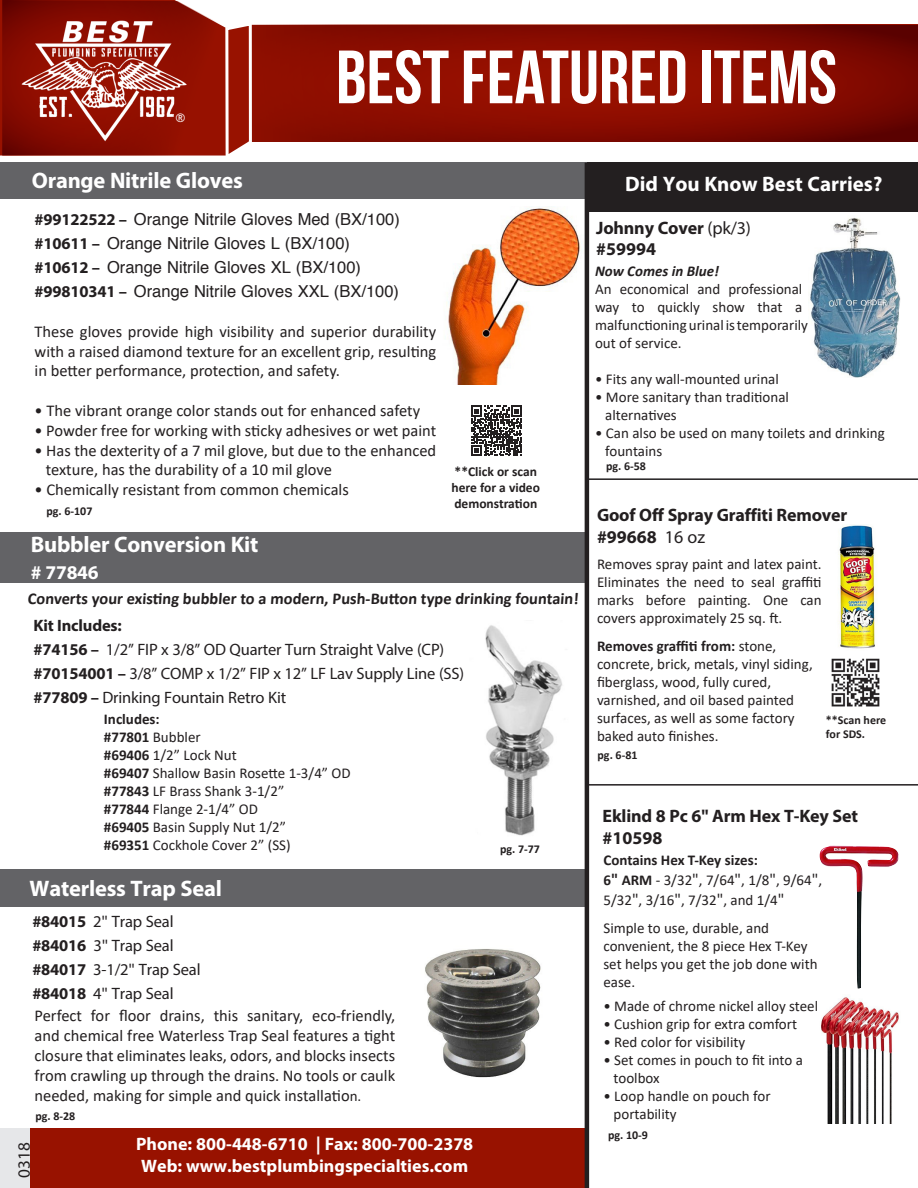
<style>
.page{position:relative;width:918px;height:1188px;background:#fff}
.page>*{position:absolute;margin:0;border:0;box-sizing:border-box;transform-origin:0 0}
.t1{font:75.3px "Bebas Neue";color:#fff}
.t2{font:700 22.5px "Myriad Pro";letter-spacing:-.01em;color:#fff}
.t3{font:700 21px "Myriad Pro";color:#fff}
.t4{font:700 19.5px "Myriad Pro";letter-spacing:-.01em;color:#fff}
.t5{font:700 18px/21.6px "Myriad Pro";letter-spacing:-.01em;color:#231f20}
.t6{font:700 18px "Myriad Pro";color:#fff}
.t7{font:17.25px "Myriad Pro";color:#231f20}
.t8{font:16.5px/19.8px "Calibri";color:#231f20;text-align:justify}
.t9{font:16.5px "Myriad Pro";letter-spacing:-.01em;color:#231f20}
.t10{font:16.5px "Helvetica";color:#231f20}
.t11{font:700 16.5px "Calibri";color:#231f20}
.t12{font:700 16.5px "Myriad Pro";letter-spacing:-.01em;color:#231f20}
.t13{font:15px/18px "Calibri";color:#231f20}
.t14{font:700 15px "Calibri";color:#231f20}
.t15{font:italic 700 15px "Calibri";color:#231f20}
.t16{font:15px "Segoe UI";color:#fff}
.t17{font:700 13.5px/16.2px "Calibri";color:#231f20}
.t18{font:700 12px/14.4px "Calibri";color:#231f20}
.s1{font-family:"Myriad Pro";font-weight:700}
.s2{font-weight:700}
.s3{font-family:"Calibri"}
.s4{font-size:15px}
.s5{font-weight:400}
.s6{font-weight:700;font-size:16.5px}
.s7{font-size:16.5px}
</style>
<div class="page">
<img style="left:446px;top:206px;width:139px;height:179px">
<img style="left:485px;top:621px;width:105px;height:216px">
<div style="left:0;top:869px;width:585px;height:38px;background:#636366"></div>
<svg style="left:253px;top:24px;width:665px;height:117px;background:#880c00"></svg>
<svg style="left:0;top:0;width:253px;height:156px"></svg>
<img style="left:3px;top:17px;width:203px;height:127px">
<div style="left:0;top:1128px;width:572px;height:60px;background:#e6e7e9"></div>
<div style="left:30px;top:1128px;width:555px;height:60px;background:#981200"></div>
<div style="left:0;top:162px;width:588px;height:37px;background:#636366"></div>
<div style="left:0;top:532px;width:586px;height:51px;background:#636366"></div>
<div style="left:588px;top:162px;width:330px;height:50px;background:#231f20"></div>
<hr style="left:589px;top:478px;width:329px;height:2px;background:#231f20">
<hr style="left:589px;top:784px;width:329px;height:2px;background:#231f20">
<hr style="left:585px;top:163px;width:4px;height:1025px;background:#231f20">
<img style="left:425px;top:949px;width:116px;height:129px">
<img style="left:810px;top:217px;width:90px;height:161px">
<img style="left:838px;top:524px;width:38px;height:125px">
<img style="left:831px;top:658px;width:49px;height:49px">
<img style="left:820px;top:846px;width:79px;height:143px">
<svg style="left:472px;top:406px;width:50px;height:50px"></svg>
<img style="left:821px;top:997px;width:78px;height:127px">
<p class="t16" style="left:174px;top:104px;width:15px">®</p>
<p class="t1" style="left:336px;top:36px;width:502px">BESTFEATURED ITEMS</p>
<p class="t2" style="left:32px;top:165px;width:213px">Orange Nitrile Gloves</p>
<p class="t3" style="left:625px;top:170px;width:259px">Did You Know Best Carries?</p>
<p class="t10" style="left:35px;top:207px;width:367px"><span class="s1">#99122522 –</span> Orange Nitrile Gloves Med (BX/100)</p>
<p class="t10" style="left:35px;top:231px;width:317px"><span class="s1">#10611 –</span> Orange Nitrile Gloves L (BX/100)</p>
<p class="t10" style="left:35px;top:255px;width:328px"><span class="s1">#10612 –</span> Orange Nitrile Gloves XL (BX/100)</p>
<p class="t10" style="left:35px;top:279px;width:366px"><span class="s1">#99810341 –</span> Orange Nitrile Gloves XXL (BX/100)</p>
<p class="t8" style="left:35px;top:321px;width:403px">These gloves provide high visibility and superior durability with a raised diamond texture for an excellent grip, resulting in better performance, protection, and safety.</p>
<p class="t8" style="left:35px;top:400px;width:387px">• The vibrant orange color stands out for enhanced safety</p>
<p class="t8" style="left:35px;top:420px;width:403px">• Powder free for working with sticky adhesives or wet paint</p>
<p class="t8" style="left:35px;top:440px;width:403px">• Has the dexterity of a 7 mil glove, but due to the enhanced</p>
<p class="t8" style="left:46px;top:460px;width:288px">texture, has the durability of a 10 mil glove</p>
<p class="t8" style="left:35px;top:479px;width:316px">• Chemically resistant from common chemicals</p>
<p class="t18" style="left:46px;top:504px;width:48px">pg. 6-107</p>
<p class="t2" style="left:31px;top:530px;width:229px">Bubbler Conversion Kit</p>
<p class="t4" style="left:31px;top:560px;width:69px"># 77846</p>
<p class="t17" style="left:452px;top:463px;width:90px">**Click or scan here for a video demonstration</p>
<p class="t11" style="left:27px;top:587px;width:554px">Converts your existing bubbler to a modern, Push-Button type drinking fountain!</p>
<p class="t12" style="left:33px;top:615px;width:90px">Kit Includes:</p>
<p class="t9" style="left:33px;top:640px;width:412px"><span class="s2">#74156 –</span> 1/2” FIP x 3/8” OD Quarter Turn Straight Valve (CP)</p>
<p class="t9" style="left:33px;top:664px;width:432px"><span class="s2">#70154001 –</span> 3/8” COMP x 1/2” FIP x 12” LF Lav Supply Line (SS)</p>
<p class="t9" style="left:33px;top:688px;width:254px"><span class="s2">#77809 –</span> Drinking Fountain Retro Kit</p>
<p class="t14" style="left:104px;top:708px;width:57px">Includes:</p>
<p class="t13" style="left:104px;top:728px;width:98px"><span class="s2">#77801</span> Bubbler</p>
<p class="t13" style="left:104px;top:746px;width:134px"><span class="s2">#69406</span> 1/2” Lock Nut</p>
<p class="t13" style="left:104px;top:764px;width:248px"><span class="s2">#69407</span> Shallow Basin Rosette 1-3/4” OD</p>
<p class="t13" style="left:104px;top:782px;width:182px"><span class="s2">#77843</span> LF Brass Shank 3-1/2”</p>
<p class="t13" style="left:104px;top:800px;width:156px"><span class="s2">#77844</span> Flange 2-1/4” OD</p>
<p class="t13" style="left:104px;top:818px;width:184px"><span class="s2">#69405</span> Basin Supply Nut 1/2”</p>
<p class="t13" style="left:104px;top:836px;width:188px"><span class="s2">#69351</span> Cockhole Cover 2” (SS)</p>
<p class="t2" style="left:30px;top:873px;width:194px">Waterless Trap Seal</p>
<p class="t9" style="left:32px;top:911px;width:143px"><span class="s2">#84015</span> 2<span class="s3">"</span> Trap Seal</p>
<p class="t9" style="left:32px;top:935px;width:143px"><span class="s2">#84016</span> 3<span class="s3">"</span> Trap Seal</p>
<p class="t9" style="left:32px;top:959px;width:170px"><span class="s2">#84017</span> 3-1/2<span class="s3">"</span> Trap Seal</p>
<p class="t9" style="left:32px;top:983px;width:143px"><span class="s2">#84018</span> 4<span class="s3">"</span> Trap Seal</p>
<p class="t8" style="left:35px;top:1006px;width:362px">Perfect for floor drains, this sanitary, eco-friendly, and chemical free Waterless Trap Seal features a tight closure that eliminates leaks, odors, and blocks insects from crawling up through the drains. No tools or caulk needed, making for simple and quick installatio<span class="s4">n.</span></p>
<p class="t18" style="left:35px;top:1108px;width:41px">pg. 8-28</p>
<p class="t7" style="left:13px;top:1178px;width:37px;rotate:-90deg">0318</p>
<p class="t6" style="left:136px;top:1133px;width:339px">Phone: 800-448-6710 | Fax: 800-700-2378</p>
<p class="t6" style="left:141px;top:1154px;width:328px">Web: www.bestplumbingspecialties.com</p>
<p class="t18" style="left:500px;top:841px;width:41px">pg. 7-77</p>
<p class="t5" style="left:596px;top:216px;width:156px">Johnny Cover <span class="s5">(pk/3)</span></p>
<p class="t5" style="left:596px;top:238px;width:61px">#59994</p>
<p class="t15" style="left:595px;top:260px;width:125px">Now Comes in Blue!</p>
<p class="t13" style="left:595px;top:279px;width:214px">An economical and professional way to quickly show that a malfunctioning urinal is temporarily out of service.</p>
<p class="t13" style="left:595px;top:369px;width:185px">• Fits any wall-mounted urinal</p>
<p class="t13" style="left:595px;top:387px;width:195px">• More sanitary than traditional</p>
<p class="t13" style="left:605px;top:405px;width:73px">alternatives</p>
<p class="t13" style="left:595px;top:423px;width:291px">• Can also be used on many toilets and drinking</p>
<p class="t13" style="left:605px;top:441px;width:58px">fountains</p>
<p class="t18" style="left:606px;top:459px;width:41px">pg. 6-58</p>
<p class="t5" style="left:597px;top:504px;width:252px">Goof Off Spray Graffiti Remover #99668 <span class="s5">16 oz</span></p>
<p class="t13" style="left:597px;top:554px;width:226px;text-align:justify">Removes spray paint and latex paint.<br>Eliminates the need to seal graffiti marks before painting. One can covers approximately 25 sq. ft.</p>
<p class="t13" style="left:597px;top:636px;width:217px"><span class="s2">Removes graffiti from:</span> stone, concrete, brick, metals, vinyl siding, fiberglass, wood, fully cured, varnished, and oil based painted surfaces, as well as some factory baked auto finishes.</p>
<p class="t18" style="left:598px;top:747px;width:41px">pg. 6-81</p>
<p class="t18" style="left:826px;top:713px;width:62px">**Scan here for SDS.</p>
<p class="t5" style="left:603px;top:805px;width:257px">Eklind 8 Pc 6" Arm Hex T-Key Set #10598</p>
<p class="t14" style="left:603px;top:849px;width:156px">Contains Hex T-Key sizes:</p>
<p class="t13" style="left:603px;top:870px;width:220px"><span class="s2">6</span><span class="s6">"</span> <span class="s2">ARM</span> - 3/32<span class="s7">"</span>, 7/64<span class="s7">"</span>, 1/8<span class="s7">"</span>, 9/64<span class="s7">"</span>,</p>
<p class="t13" style="left:603px;top:890px;width:183px">5/32<span class="s7">"</span>, 3/16<span class="s7">"</span>, 7/32<span class="s7">"</span>, and 1/4<span class="s7">"</span></p>
<p class="t13" style="left:603px;top:919px;width:216px">Simple to use, durable, and convenient, the 8 piece Hex T-Key set helps you get the job done with ease.</p>
<p class="t13" style="left:603px;top:997px;width:216px">• Made of chrome nickel alloy steel</p>
<p class="t13" style="left:603px;top:1015px;width:195px">• Cushion grip for extra comfort</p>
<p class="t13" style="left:603px;top:1033px;width:143px">• Red color for visibility</p>
<p class="t13" style="left:603px;top:1051px;width:201px">• Set comes in pouch to fit into a</p>
<p class="t13" style="left:614px;top:1069px;width:48px">toolbox</p>
<p class="t13" style="left:603px;top:1087px;width:169px">• Loop handle on pouch for</p>
<p class="t13" style="left:614px;top:1105px;width:65px">portability</p>
<p class="t18" style="left:608px;top:1128px;width:41px">pg. 10-9</p>
</div>
